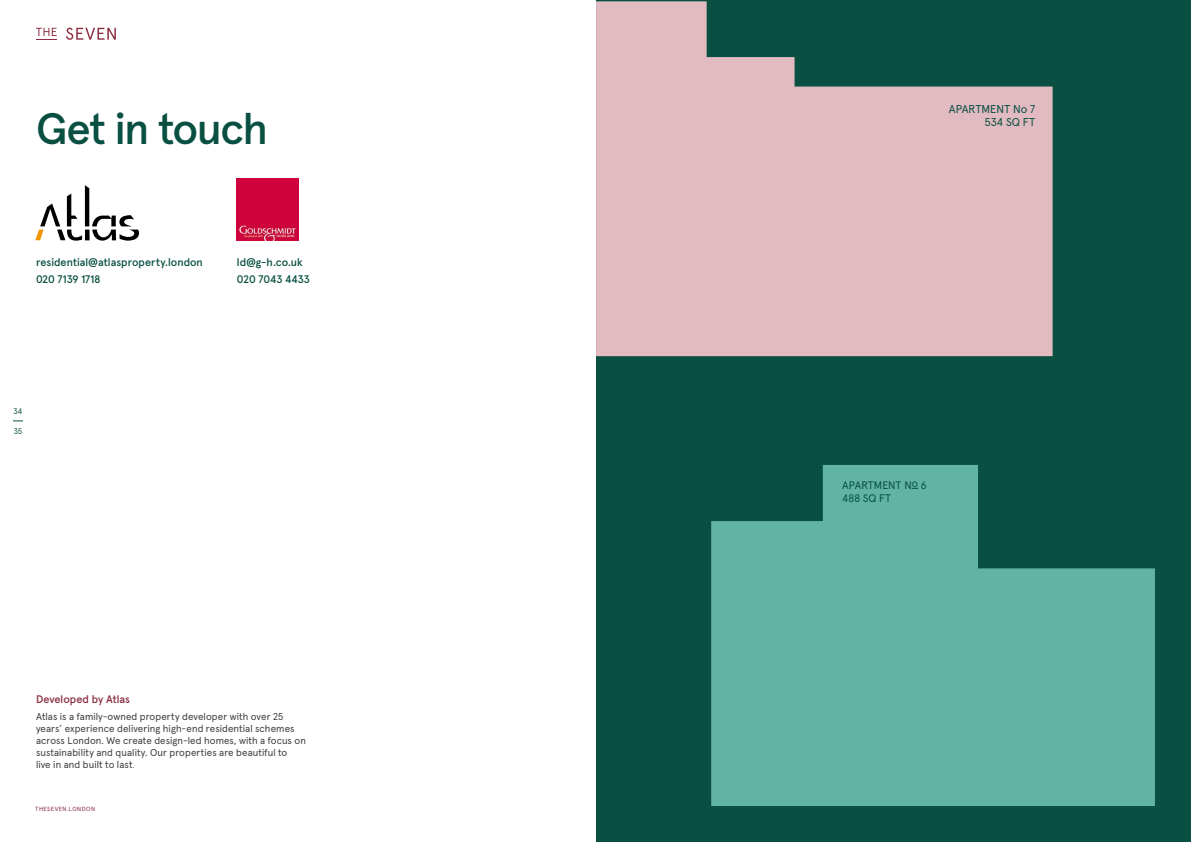
<style>
.page{position:relative;width:1191px;height:842px;background:#fff}
.page>*{position:absolute;margin:0;border:0;box-sizing:border-box;transform-origin:0 0}
.t1{font:500 44px "Apercu Pro";letter-spacing:-.03em;color:#095042}
.t2{font:11.4px/13.6px "Apercu Pro";color:#095042;text-align:right}
.t3{font:500 11px/17.5px "Apercu Pro";letter-spacing:.005em;color:#095042}
.t4{font:500 11px "Apercu Pro";color:#8b2d3f}
.t5{font:10.9px/13.1px "Apercu Pro";color:#095042}
.t6{font:10px/12px "Apercu Pro";letter-spacing:.01em;color:#3c3c3b}
.t7{font:8px "Apercu Pro";color:#095042}
.t8{font:6px "Apercu Pro";letter-spacing:.08em;color:#8b2d3f}
.s1{font-size:7px}
</style>
<div class="page">
<svg style="left:66px;top:28px;width:50px;height:12px"></svg>
<svg style="left:36px;top:28px;width:21px;height:12px"></svg>
<svg style="left:35px;top:185px;width:104px;height:56px"></svg>
<img style="left:236px;top:179px;width:62px;height:62px">
<div style="left:596px;top:0;width:595px;height:842px;background:#095042"></div>
<svg style="left:596px;top:1px;width:456px;height:355px;fill:#e2bac2"></svg>
<svg style="left:711px;top:465px;width:444px;height:341px;background:#52a391"></svg>
<h1 class="t1" style="left:36px;top:94px;width:233px">Get in touch</h1>
<p class="t3" style="left:36px;top:252px;width:168px">residential@atlasproperty.london<br>020 7139 1718</p>
<p class="t3" style="left:237px;top:252px;width:75px">ld@g-h.co.uk<br>020 7043 4433</p>
<p class="t7" style="left:14px;top:405px;width:10px">34</p>
<p class="t7" style="left:14px;top:425px;width:10px">35</p>
<p class="t4" style="left:36px;top:691px;width:95px">Developed by Atlas</p>
<p class="t6" style="left:36px;top:709px;width:271px">Atlas is a family-owned property developer with over 25 years’ experience delivering high-end residential schemes across London. We create design-led homes, with a focus on sustainability and quality. Our properties are beautiful to<br>live in and built to last<span class="s1">.</span></p>
<p class="t8" style="left:35px;top:804px;width:61px">THESEVEN.LONDON</p>
<p class="t2" style="left:949px;top:101px;width:88px">APARTMENT No 7<br>534 SQ FT</p>
<p class="t5" style="left:842px;top:477px;width:86px">APARTMENT No 6<br>488 SQ FT</p>
</div>
